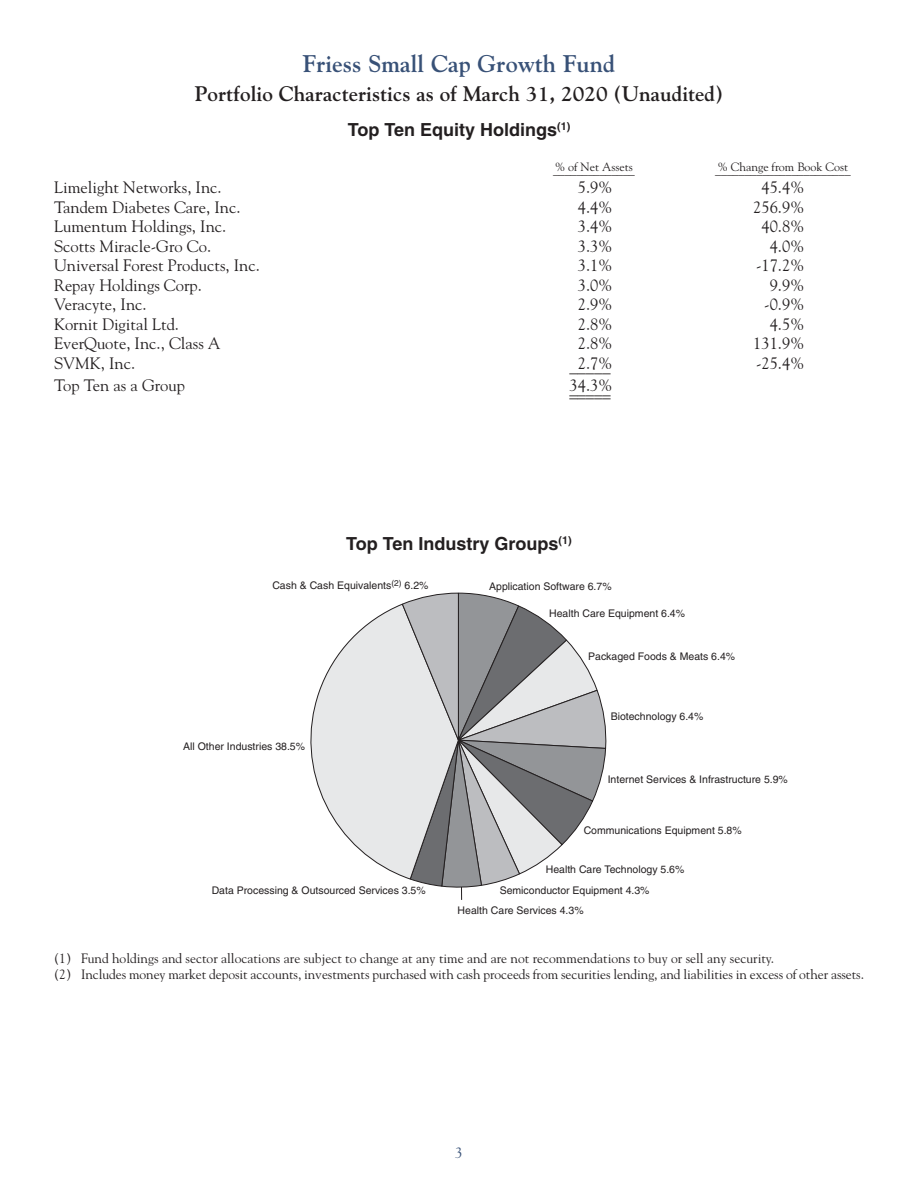
<style>
.page{position:relative;width:918px;height:1188px;background:#fff}
.page>*{position:absolute;margin:0;border:0;box-sizing:border-box;transform-origin:0 0}
.t1{font:700 24px "Goudy";color:#385177}
.t2{font:700 21px "Goudy";color:#231f20}
.t3{font:700 18px "Helvetica";color:#231f20}
.t4{font:16.5px "Goudy";color:#231f20}
.t5{font:15px "Goudy";color:#385177}
.t6{font:13.5px/16.5px "Goudy";letter-spacing:-.005em;color:#231f20}
.t7{font:700 12px "Goudy";color:#231f20}
.t8{font:12px "Goudy";color:#231f20}
.t9{font:10.5px/21px "Helvetica";color:#231f20}
</style>
<div class="page">
<svg style="left:310px;top:604px;width:91px;height:272px"></svg>
<svg style="left:401px;top:592px;width:206px;height:308px"></svg>
<h1 class="t1" style="left:303px;top:50px;width:314px">Friess Small Cap Growth Fund</h1>
<p class="t2" style="left:195px;top:82px;width:530px">Portfolio Characteristics as of March 31, 2020 (Unaudited)</p>
<p class="t3" style="left:348px;top:123px;width:224px">Top Ten Equity Holdings<sup>(1)</sup></p>
<p class="t8" style="left:555px;top:160px;width:79px">% of Net Assets</p>
<p class="t8" style="left:718px;top:160px;width:132px">% Change from Book Cost</p>
<p class="t7" style="left:553px;top:163px;width:83px">______________</p>
<p class="t7" style="left:715px;top:163px;width:137px">_______________________</p>
<p class="t4" style="left:54px;top:178px;width:169px">Limelight Networks, Inc.</p>
<p class="t4" style="left:578px;top:178px;width:36px">5.9%</p>
<p class="t4" style="left:761px;top:178px;width:44px">45.4%</p>
<p class="t4" style="left:54px;top:198px;width:188px">Tandem Diabetes Care, Inc.</p>
<p class="t4" style="left:578px;top:198px;width:36px">4.4%</p>
<p class="t4" style="left:753px;top:198px;width:52px">256.9%</p>
<p class="t4" style="left:54px;top:217px;width:174px">Lumentum Holdings, Inc.</p>
<p class="t4" style="left:578px;top:217px;width:36px">3.4%</p>
<p class="t4" style="left:761px;top:217px;width:44px">40.8%</p>
<p class="t4" style="left:54px;top:237px;width:159px">Scotts Miracle-Gro Co.</p>
<p class="t4" style="left:578px;top:237px;width:36px">3.3%</p>
<p class="t4" style="left:770px;top:237px;width:36px">4.0%</p>
<p class="t4" style="left:54px;top:256px;width:207px">Universal Forest Products, Inc.</p>
<p class="t4" style="left:578px;top:256px;width:36px">3.1%</p>
<p class="t4" style="left:756px;top:256px;width:50px">-17.2%</p>
<p class="t4" style="left:54px;top:276px;width:150px">Repay Holdings Corp.</p>
<p class="t4" style="left:578px;top:276px;width:36px">3.0%</p>
<p class="t4" style="left:770px;top:276px;width:36px">9.9%</p>
<p class="t4" style="left:54px;top:295px;width:94px">Veracyte, Inc.</p>
<p class="t4" style="left:578px;top:295px;width:36px">2.9%</p>
<p class="t4" style="left:764px;top:295px;width:41px">-0.9%</p>
<p class="t4" style="left:54px;top:315px;width:127px">Kornit Digital Ltd.</p>
<p class="t4" style="left:578px;top:315px;width:36px">2.8%</p>
<p class="t4" style="left:770px;top:315px;width:36px">4.5%</p>
<p class="t4" style="left:54px;top:334px;width:168px">EverQuote, Inc., Class A</p>
<p class="t4" style="left:578px;top:334px;width:36px">2.8%</p>
<p class="t4" style="left:753px;top:334px;width:52px">131.9%</p>
<p class="t4" style="left:54px;top:354px;width:83px">SVMK, Inc.</p>
<p class="t4" style="left:569px;top:357px;width:44px">_ _2 _. 7_%_</p>
<p class="t4" style="left:756px;top:354px;width:50px">-25.4%</p>
<p class="t4" style="left:54px;top:376px;width:133px">Top Ten as a Group</p>
<p class="t4" style="left:569px;top:379px;width:44px">__3 __4 __. 3__%__</p>
<p class="t3" style="left:346px;top:538px;width:227px">Top Ten Industry Groups<sup>(1)</sup></p>
<p class="t9" style="left:272px;top:576px;width:158px">Cash &amp; Cash Equivalents<sup>(2)</sup> 6.2%</p>
<p class="t9" style="left:183px;top:737px;width:123px">All Other Industries 38.5%</p>
<p class="t9" style="left:212px;top:881px;width:216px">Data Processing &amp; Outsourced Services 3.5%</p>
<p class="t9" style="left:489px;top:577px;width:124px">Application Software 6.7%</p>
<p class="t9" style="left:549px;top:604px;width:137px">Health Care Equipment 6.4%</p>
<p class="t9" style="left:588px;top:647px;width:149px">Packaged Foods &amp; Meats 6.4%</p>
<p class="t9" style="left:611px;top:707px;width:94px">Biotechnology 6.4%</p>
<p class="t9" style="left:608px;top:770px;width:182px">Internet Services &amp; Infrastructure 5.9%</p>
<p class="t9" style="left:584px;top:821px;width:160px">Communications Equipment 5.8%</p>
<p class="t9" style="left:500px;top:860px;width:186px;text-indent:46px">Health Care Technology 5.6%<br>Semiconductor Equipment 4.3%</p>
<p class="t9" style="left:458px;top:901px;width:128px">Health Care Services 4.3%</p>
<p class="t6" style="left:54px;top:950px;width:812px">(1) Fund holdings and sector allocations are subject to change at any time and are not recommendations to buy or sell any security.<br>(2) Includes money market deposit accounts, investments purchased with cash proceeds from securities lending, and liabilities in excess of other assets.</p>
<p class="t5" style="left:455px;top:1144px;width:9px">3</p>
</div>
